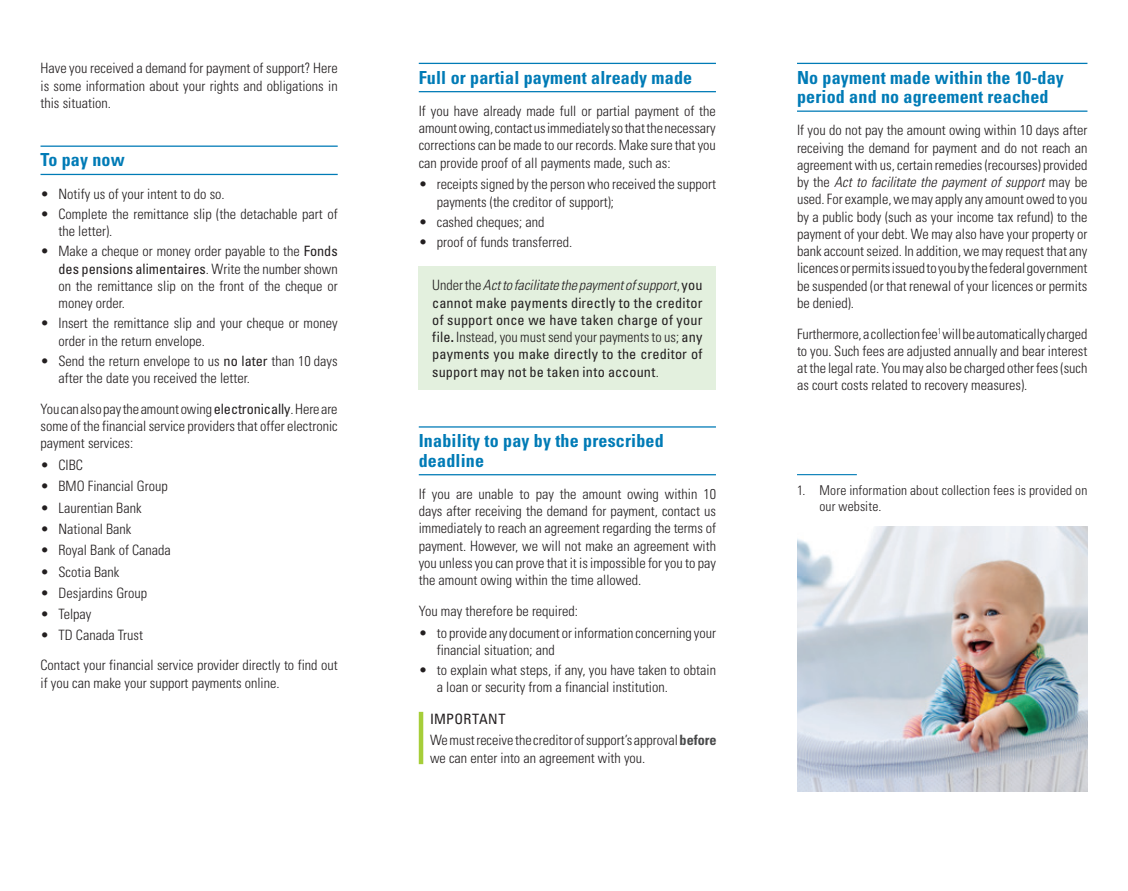
<style>
.page{position:relative;width:1128px;height:891px;background:#fff}
.page>*{position:absolute;margin:0;border:0;box-sizing:border-box;transform-origin:0 0}
.t1{font:700 condensed 18px/19.5px "Univers LT Std";letter-spacing:.01em;color:#007bb6}
.t2{font:300 condensed 14.25px/17.2px "Univers LT Std";color:#231f20}
.t3{font:condensed 14.25px/17.2px "Univers LT Std";letter-spacing:.01em;color:#231f20;text-align:justify}
.t4{font:300 condensed 13.5px/16.5px "Univers LT Std";letter-spacing:.01em;color:#231f20}
.s1{font-weight:400}
.s2{font-weight:300}
.s3{font-weight:300;font-style:italic}
.s4{font-weight:700}
.s5{font-weight:700;color:#494a4b}
.s6{font-style:italic}
</style>
<div class="page">
<hr style="left:40px;top:146px;width:298px;height:1px;background:#007bb6">
<hr style="left:40px;top:174px;width:298px;height:1px;background:#007bb6">
<hr style="left:418px;top:63px;width:298px;height:1px;background:#007bb6">
<hr style="left:418px;top:91px;width:298px;height:1px;background:#007bb6">
<hr style="left:418px;top:426px;width:298px;height:2px;background:#007bb6">
<hr style="left:418px;top:474px;width:298px;height:1px;background:#007bb6">
<div style="left:418px;top:267px;width:298px;height:123px;background:#e3f0de"></div>
<div style="left:418px;top:712px;width:5px;height:52px;background:#a6ce39"></div>
<hr style="left:796px;top:63px;width:291px;height:1px;background:#007bb6">
<hr style="left:796px;top:111px;width:291px;height:1px;background:#007bb6">
<img style="left:797px;top:526px;width:290px;height:266px">
<hr style="left:796px;top:474px;width:60px;height:1px;background:#007bb6">
<p class="t2" style="left:40px;top:60px;width:299px;text-align:justify">Have you received a demand for payment of support? Here is some information about your rights and obligations in this situation.</p>
<p class="t1" style="left:40px;top:150px;width:86px">To pay now</p>
<p class="t2" style="left:40px;top:185px;width:186px">• Notify us of your intent to do so.</p>
<p class="t2" style="left:58px;top:205px;width:281px;text-indent:-18px">• Complete the remittance slip (the detachable part of the letter).</p>
<p class="t2" style="left:58px;top:243px;width:281px;text-align:justify;text-indent:-18px">• Make a cheque or money order payable to the <span class="s1">Fonds des pensions alimentaires</span>. Write the number shown on the remittance slip on the front of the cheque or money order.</p>
<p class="t2" style="left:58px;top:315px;width:280px;text-indent:-18px">• Insert the remittance slip and your cheque or money order in the return envelope.</p>
<p class="t2" style="left:58px;top:352px;width:281px;text-indent:-18px">• Send the return envelope to us <span class="s1">no later</span> than 10 days after the date you received the letter.</p>
<p class="t2" style="left:40px;top:400px;width:299px;text-align:justify">You can also pay the amount owing <span class="s1">electronically</span>. Here are some of the financial service providers that offer electronic payment services:</p>
<p class="t2" style="left:40px;top:456px;width:44px">• CIBC</p>
<p class="t2" style="left:40px;top:478px;width:129px">• BMO Financial Group</p>
<p class="t2" style="left:40px;top:499px;width:103px">• Laurentian Bank</p>
<p class="t2" style="left:40px;top:520px;width:92px">• National Bank</p>
<p class="t2" style="left:40px;top:542px;width:132px">• Royal Bank of Canada</p>
<p class="t2" style="left:40px;top:563px;width:80px">• Scotia Bank</p>
<p class="t2" style="left:40px;top:584px;width:108px">• Desjardins Group</p>
<p class="t2" style="left:40px;top:606px;width:52px">• Telpay</p>
<p class="t2" style="left:40px;top:619px;width:298px;line-height:30.8px">• TD Canada Trust<br>Contact your financial service provider directly to find out</p>
<p class="t2" style="left:40px;top:674px;width:240px">if you can make your support payments online.</p>
<p class="t1" style="left:418px;top:67px;width:275px">Full or partial payment already made</p>
<p class="t2" style="left:418px;top:102px;width:298px;text-align:justify">If you have already made full or partial payment of the amount owing, contact us immediately so that the necessary corrections can be made to our records. Make sure that you can provide proof of all payments made, such as:</p>
<p class="t2" style="left:436px;top:176px;width:281px;text-indent:-18px">• receipts signed by the person who received the support payments (the creditor of support);</p>
<p class="t2" style="left:418px;top:213px;width:127px">• cashed cheques; and</p>
<p class="t2" style="left:418px;top:233px;width:155px">• proof of funds transferred.</p>
<p class="t3" style="left:432px;top:276px;width:272px"><span class="s2">Under the</span> <span class="s3">Act to facilitate the payment of support</span><span class="s2">,</span> you cannot make payments directly to the creditor of support once we have taken charge of your file<span class="s4">.</span> <span class="s2">Instead, you must send your payments to us;</span> any payments you make directly to the creditor of support may not be taken into account<span class="s2">.</span></p>
<p class="t1" style="left:418px;top:431px;width:246px">Inability to pay by the prescribed deadline</p>
<p class="t2" style="left:418px;top:485px;width:299px;text-align:justify">If you are unable to pay the amount owing within 10 days after receiving the demand for payment, contact us immediately to reach an agreement regarding the terms of payment. However, we will not make an agreement with you unless you can prove that it is impossible for you to pay the amount owing within the time allowed.</p>
<p class="t2" style="left:418px;top:602px;width:161px">You may therefore be required:</p>
<p class="t2" style="left:436px;top:624px;width:281px;text-indent:-18px">• to provide any document or information concerning your financial situation; and</p>
<p class="t2" style="left:436px;top:662px;width:281px;text-indent:-18px">• to explain what steps, if any, you have taken to obtain a loan or security from a financial institution.</p>
<p class="t2" style="left:430px;top:708px;width:288px;line-height:21.8px"><span class="s1">IMPORTANT<br></span>We must receive the creditor of support’s approval <span class="s5">before</span></p>
<p class="t2" style="left:430px;top:749px;width:217px">we can enter into an agreement with you.</p>
<p class="t1" style="left:796px;top:67px;width:268px">No payment made within the 10-day period and no agreement reached</p>
<p class="t2" style="left:796px;top:122px;width:292px;text-align:justify">If you do not pay the amount owing within 10 days after receiving the demand for payment and do not reach an agreement with us, certain remedies (recourses) provided by the <span class="s6">Act to facilitate the payment of support</span> may be used. For example, we may apply any amount owed to you by a public body (such as your income tax refund) to the payment of your debt. We may also have your property or bank account seized. In addition, we may request that any licences or permits issued to you by the federal government be suspended (or that renewal of your licences or permits be denied).</p>
<p class="t2" style="left:796px;top:325px;width:292px;text-align:justify">Furthermore, a collection fee<sup>1</sup> will be automatically charged to you. Such fees are adjusted annually and bear interest at the legal rate. You may also be charged other fees (such as court costs related to recovery measures).</p>
<p class="t4" style="left:819px;top:482px;width:269px;text-indent:-23px">1. More information about collection fees is provided on our website.</p>
</div>
